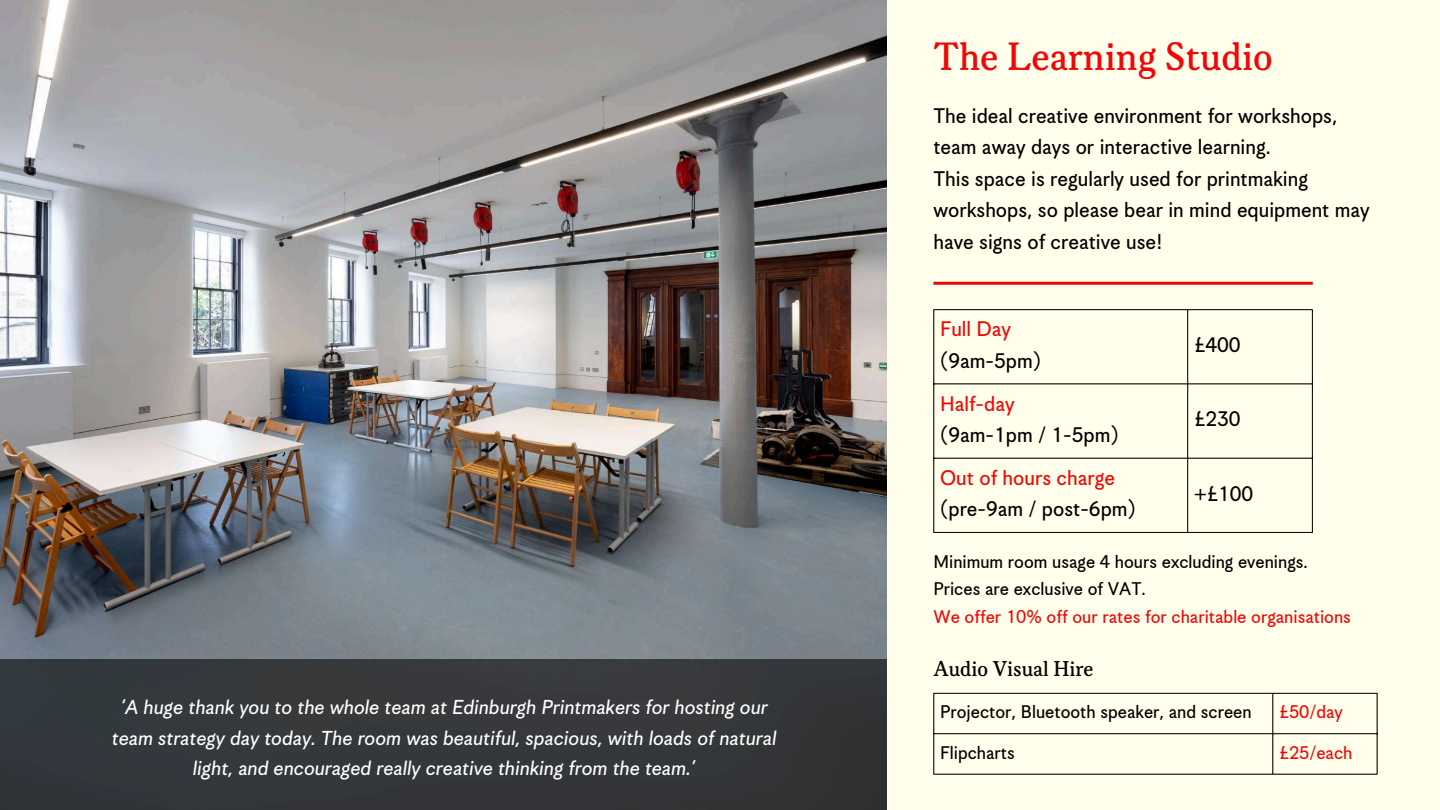
<style>
.page{position:relative;width:1440px;height:810px;background:#ffffeb}
.page>*{position:absolute;margin:0;border:0;box-sizing:border-box;transform-origin:0 0}
.t1{font:42.4px "Korpus B";color:#ef0808}
.t2{font:23px/31.5px "Korpus Grotesk C";color:#000}
.t3{font:23px "Korpus Grotesk C";color:#ef0808}
.t4{font:23px "Korpus B";color:#000}
.t5{font:22px/30.8px "Korpus Grotesk C8";color:#fff;text-align:center}
.t6{font:20px/27.8px "Korpus Grotesk C";color:#000}
.t7{font:20px "Korpus Grotesk C";color:#ef0808}
</style>
<div class="page">
<img style="left:0;top:0;width:887px;height:659px">
<div style="left:0;top:659px;width:887px;height:151px;background:#34373b"></div>
<hr style="left:933px;top:282px;width:380px;height:3px;background:#ef0808">
<hr style="left:933px;top:310px;width:1px;height:222px;background:#000">
<hr style="left:1187px;top:310px;width:1px;height:222px;background:#000">
<hr style="left:1312px;top:310px;width:1px;height:222px;background:#000">
<hr style="left:933px;top:309px;width:380px;height:1px;background:#000">
<hr style="left:933px;top:384px;width:380px;height:1px;background:#000">
<hr style="left:933px;top:458px;width:380px;height:1px;background:#000">
<hr style="left:933px;top:532px;width:380px;height:1px;background:#000">
<hr style="left:933px;top:694px;width:1px;height:80px;background:#000">
<hr style="left:1272px;top:694px;width:1px;height:80px;background:#000">
<hr style="left:1377px;top:694px;width:1px;height:80px;background:#000">
<hr style="left:933px;top:693px;width:444px;height:1px;background:#000">
<hr style="left:933px;top:733px;width:444px;height:1px;background:#000">
<hr style="left:933px;top:774px;width:444px;height:1px;background:#000">
<p class="t5" style="left:111px;top:693px;width:666px">‘A huge thank you to the whole team at Edinburgh Printmakers for hosting our team strategy day today. The room was beautiful, spacious, with loads of natural light, and encouraged really creative thinking from the team.’</p>
<h1 class="t1" style="left:933px;top:38px;width:341px">The Learning Studio</h1>
<p class="t2" style="left:933px;top:101px;width:438px">The ideal creative environment for workshops, team away days or interactive learning.<br>This space is regularly used for printmaking workshops, so please bear in mind equipment may have signs of creative use!</p>
<p class="t3" style="left:940px;top:319px;width:72px">Full Day</p>
<p class="t2" style="left:940px;top:346px;width:102px">(9am-5pm)</p>
<p class="t3" style="left:940px;top:393px;width:76px">Half-day</p>
<p class="t2" style="left:940px;top:421px;width:180px">(9am-1pm / 1-5pm)</p>
<p class="t3" style="left:940px;top:468px;width:176px">Out of hours charge</p>
<p class="t2" style="left:940px;top:495px;width:197px">(pre-9am / post-6pm)</p>
<p class="t2" style="left:1194px;top:331px;width:48px">£400</p>
<p class="t2" style="left:1194px;top:405px;width:48px">£230</p>
<p class="t2" style="left:1194px;top:479px;width:61px">+£100</p>
<p class="t6" style="left:933px;top:549px;width:376px">Minimum room usage 4 hours excluding evenings.<br>Prices are exclusive of VAT.</p>
<p class="t7" style="left:933px;top:608px;width:419px">We offer 10% off our rates for charitable organisations</p>
<p class="t4" style="left:933px;top:659px;width:162px">Audio Visual Hire</p>
<p class="t6" style="left:940px;top:700px;width:313px">Projector, Bluetooth speaker, and screen</p>
<p class="t7" style="left:1279px;top:703px;width:65px">£50/day</p>
<p class="t6" style="left:940px;top:740px;width:76px">Flipcharts</p>
<p class="t7" style="left:1279px;top:744px;width:75px">£25/each</p>
</div>
